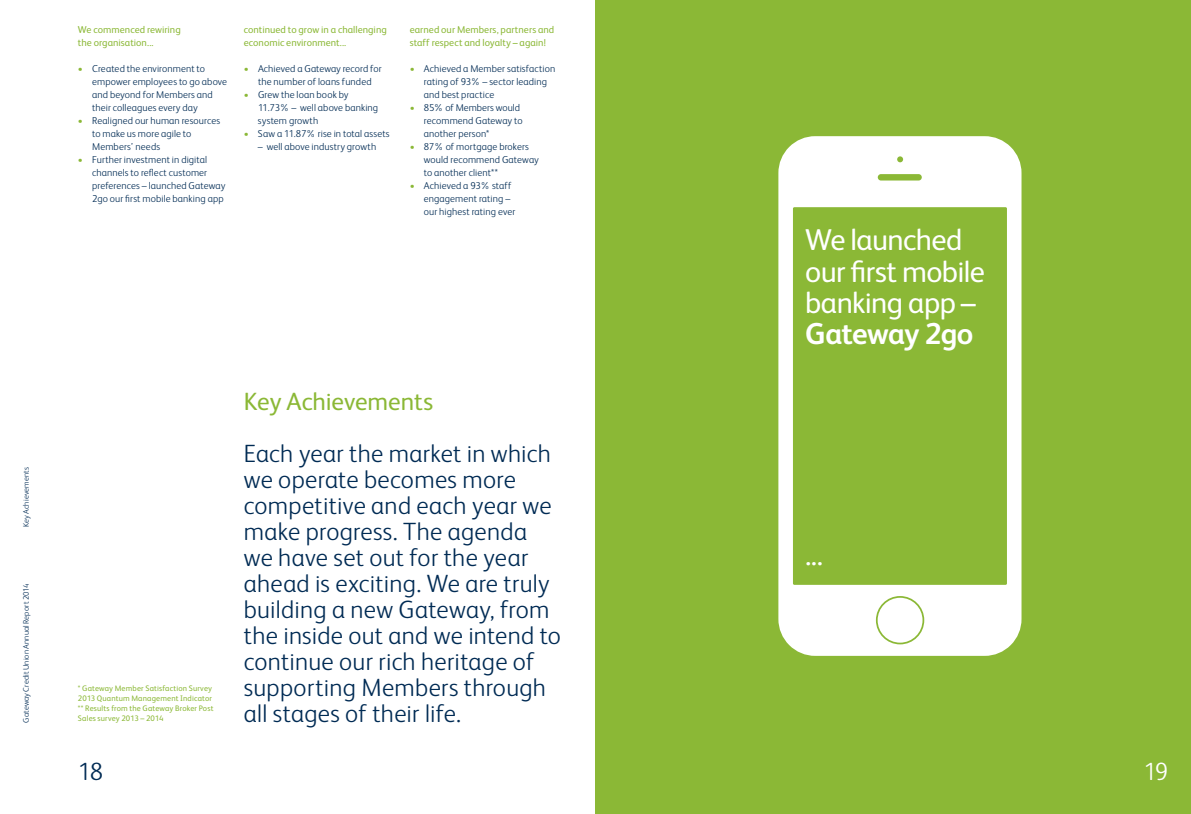
<style>
.page{position:relative;width:1191px;height:814px;background:#fff}
.page>*{position:absolute;margin:0;border:0;box-sizing:border-box;transform-origin:0 0}
.t1{font:30.1px/31.4px "FS Albert";letter-spacing:-.02em;color:#fff}
.t2{font:700 30.1px "FS Albert";letter-spacing:-.025em;color:#fff}
.t3{font:300 25px/26px "FS Albert";letter-spacing:.01em;color:#002b54}
.t4{font:25px "FS Albert";color:#8bb836}
.t5{font:300 25px "FS Albert";color:#fff}
.t6{font:300 10px/13px "FS Albert";letter-spacing:.01em;color:#002b54}
.t7{font:10px/13px "FS Albert";letter-spacing:.005em;color:#8bb836}
.t8{font:8px/10px "FS Albert";letter-spacing:.02em;color:#8bb836}
.t9{font:300 8px "FS Albert";letter-spacing:.01em;color:#002b54}
.s1{color:#8bb836}
</style>
<div class="page">
<div style="left:595px;top:0;width:596px;height:814px;background:#8bb836"></div>
<div style="left:778px;top:136px;width:243px;height:520px;background:#fff"></div>
<svg style="left:897px;top:156px;width:6px;height:6px"></svg>
<div style="left:793px;top:207px;width:214px;height:378px;background:#8bb836"></div>
<div style="left:876px;top:596px;width:48px;height:48px;border:2px solid #8bb836;border-radius:50%"></div>
<div style="left:877px;top:174px;width:44px;height:6px;background:#8bb836;border-radius:3px"></div>
<p class="t7" style="left:78px;top:22px;width:104px">We commenced rewiring the organisation...</p>
<p class="t6" style="left:92px;top:61px;width:136px;text-indent:-14px"><span class="s1">•</span> Created the environment to empower employees to go above and beyond for Members and their colleagues every day</p>
<p class="t6" style="left:92px;top:113px;width:130px;text-indent:-14px"><span class="s1">•</span> Realigned our human resources to make us more agile to<br>Members’ needs</p>
<p class="t6" style="left:92px;top:152px;width:135px;text-indent:-14px"><span class="s1">•</span> Further investment in digital channels to reflect customer preferences – launched Gateway<br>2go our first mobile banking app</p>
<p class="t7" style="left:244px;top:22px;width:144px">continued to grow in a challenging economic environment...</p>
<p class="t6" style="left:244px;top:61px;width:139px;text-align:center"><span class="s1">•</span> Achieved a Gateway record for the number of loans funded</p>
<p class="t6" style="left:258px;top:87px;width:122px;text-indent:-14px"><span class="s1">•</span> Grew the loan book by<br>11.73% – well above banking system growth</p>
<p class="t6" style="left:244px;top:126px;width:147px"><span class="s1">•</span> Saw a 11.87% rise in total assets</p>
<p class="t6" style="left:258px;top:139px;width:120px">– well above industry growth</p>
<p class="t7" style="left:410px;top:22px;width:146px">earned our Members, partners and staff respect and loyalty – again!</p>
<p class="t6" style="left:424px;top:61px;width:133px;text-indent:-14px"><span class="s1">•</span> Achieved a Member satisfaction rating of 93% – sector leading and best practice</p>
<p class="t6" style="left:424px;top:100px;width:100px;text-indent:-14px"><span class="s1">•</span> 85% of Members would recommend Gateway to another person*</p>
<p class="t6" style="left:424px;top:139px;width:116px;text-indent:-14px"><span class="s1">•</span> 87% of mortgage brokers would recommend Gateway to another client**</p>
<p class="t6" style="left:424px;top:178px;width:93px;text-indent:-14px"><span class="s1">•</span> Achieved a 93% staff engagement rating – our highest rating ever</p>
<p class="t9" style="left:21px;top:527px;width:61px;rotate:-90deg">Key Achievements</p>
<p class="t9" style="left:21px;top:722px;width:141px;rotate:-90deg">Gateway Credit Union Annual Report 2014</p>
<p class="t8" style="left:78px;top:682px;width:137px">* Gateway Member Satisfaction Survey 2013 Quantum Management Indicator ** Results from the Gateway Broker Post Sales survey 2013 – 2014</p>
<h2 class="t3" style="left:78px;top:757px;width:27px">18</h2>
<h2 class="t4" style="left:244px;top:385px;width:191px">Key Achievements</h2>
<p class="t3" style="left:244px;top:439px;width:319px">Each year the market in which we operate becomes more competitive and each year we make progress. The agenda we have set out for the year ahead is exciting. We are truly building a new Gateway, from the inside out and we intend to continue our rich heritage of supporting Members through all stages of their life.</p>
<h1 class="t1" style="left:805px;top:223px;width:181px">We launched our first mobile banking app –</h1>
<h1 class="t2" style="left:805px;top:313px;width:170px">Gateway 2go</h1>
<h1 class="t1" style="left:805px;top:537px;width:19px">...</h1>
<h2 class="t5" style="left:1143px;top:755px;width:26px">19</h2>
</div>
